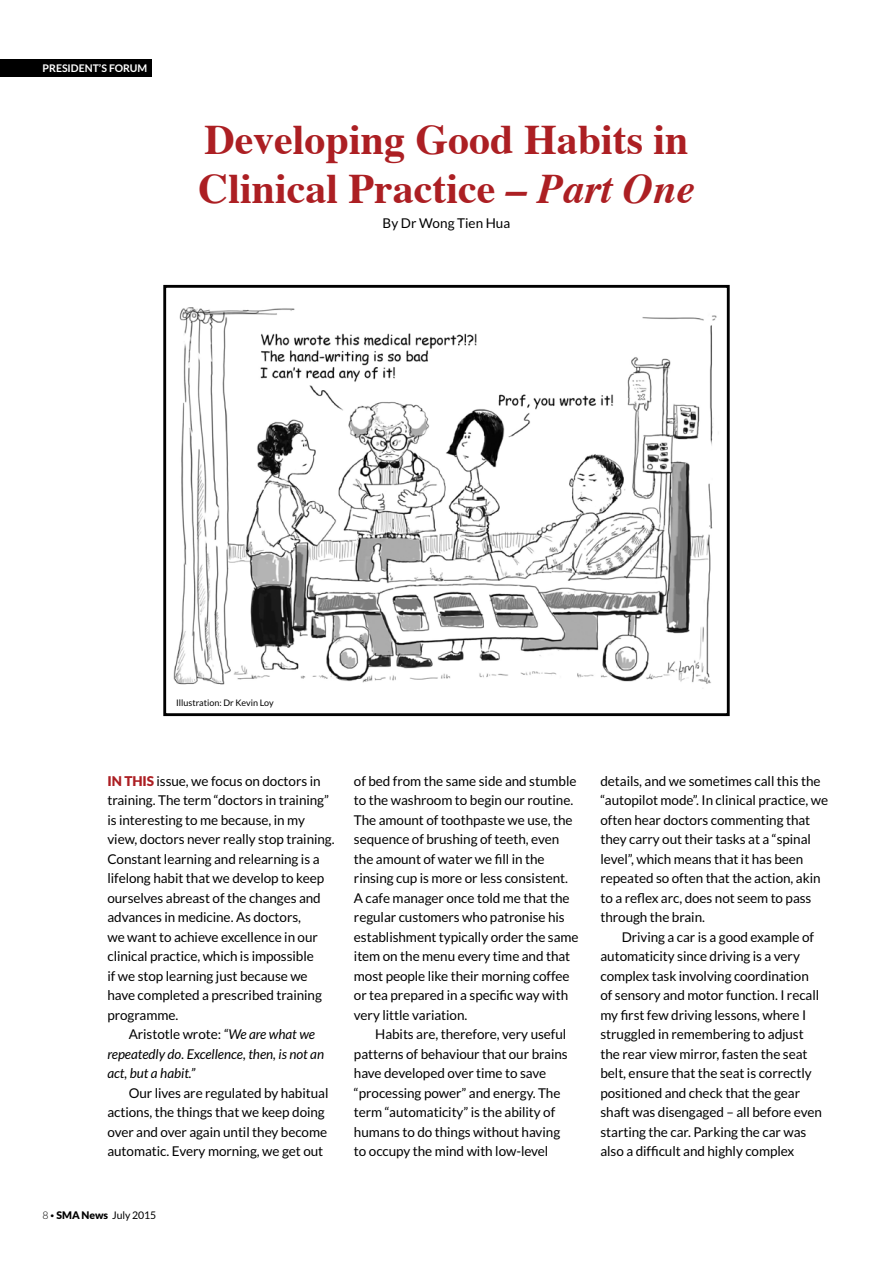
<style>
.page{position:relative;width:893px;height:1263px;background:#fff}
.page>*{position:absolute;margin:0;border:0;box-sizing:border-box;transform-origin:0 0}
.t1{font:700 42px/49.5px "Times";color:#ac1f23}
.t2{font:13.5px/19.5px "Lato";letter-spacing:-.005em;color:#000}
.t3{font:italic 13.5px/19.5px "Lato";letter-spacing:-.005em;color:#000}
.t4{font:10.5px "Lato";color:#000}
.t5{font:700 10.5px "Lato";color:#fff}
.t6{font:9px "Lato";color:#000}
.s1{font-style:italic}
.s2{font-weight:900;color:#ac1f23}
.s3{font-style:normal}
.s4{font-weight:300}
.s5{font-size:7.5px}
.s6{font-weight:900}
</style>
<div class="page">
<div style="left:0;top:60px;width:152px;height:17px;background:#000"></div>
<img style="left:173px;top:307px;width:544px;height:378px">
<div style="left:163px;top:285px;width:567px;height:431px;border:3px solid #000"></div>
<p class="t5" style="left:43px;top:62px;width:106px">PRESIDENT’S FORUM</p>
<h1 class="t1" style="left:198px;top:110px;width:498px">Developing Good Habits in<br>Clinical Practice <span class="s1">– Part One</span></h1>
<p class="t2" style="left:383px;top:213px;width:129px">By Dr Wong Tien Hua</p>
<p class="t6" style="left:176px;top:698px;width:99px">Illustration: Dr Kevin Loy</p>
<p class="t2" style="left:107px;top:771px;width:229px"><span class="s2">In this</span> issue, we focus on doctors in training. The term “doctors in training” is interesting to me because, in my view, doctors never really stop training.<br>Constant learning and relearning is a lifelong habit that we develop to keep ourselves abreast of the changes and advances in medicine. As doctors,<br>we want to achieve excellence in our clinical practice, which is impossible<br>if we stop learning just because we have completed a prescribed training programme.</p>
<p class="t3" style="left:107px;top:1025px;width:218px;text-indent:21px"><span class="s3">Aristotle wrote:</span> “We are what we repeatedly do. Excellence, then, is not an act, but a habit.”</p>
<p class="t2" style="left:107px;top:1083px;width:223px;text-indent:21px">Our lives are regulated by habitual actions, the things that we keep doing over and over again until they become automatic. Every morning, we get out</p>
<p class="t2" style="left:354px;top:771px;width:226px">of bed from the same side and stumble to the washroom to begin our routine.<br>The amount of toothpaste we use, the sequence of brushing of teeth, even the amount of water we fill in the rinsing cup is more or less consistent.<br>A cafe manager once told me that the regular customers who patronise his establishment typically order the same item on the menu every time and that most people like their morning coffee or tea prepared in a specific way with very little variation.</p>
<p class="t2" style="left:354px;top:1024px;width:215px;text-indent:21px">Habits are, therefore, very useful patterns of behaviour that our brains have developed over time to save “processing power” and energy. The term “automaticity” is the ability of humans to do things without having to occupy the mind with low-level</p>
<p class="t4" style="left:43px;top:1209px;width:115px"><span class="s4">8</span> <span class="s5">•</span> <span class="s6">SMA News</span> July 2015</p>
<p class="t2" style="left:600px;top:771px;width:229px">details, and we sometimes call this the “autopilot mode”. In clinical practice, we often hear doctors commenting that they carry out their tasks at a “spinal level”, which means that it has been repeated so often that the action, akin to a reflex arc, does not seem to pass through the brain.</p>
<p class="t2" style="left:600px;top:927px;width:223px;text-indent:21px">Driving a car is a good example of automaticity since driving is a very complex task involving coordination of sensory and motor function. I recall my first few driving lessons, where I struggled in remembering to adjust the rear view mirror, fasten the seat belt, ensure that the seat is correctly positioned and check that the gear shaft was disengaged – all before even starting the car. Parking the car was also a difficult and highly complex</p>
</div>
